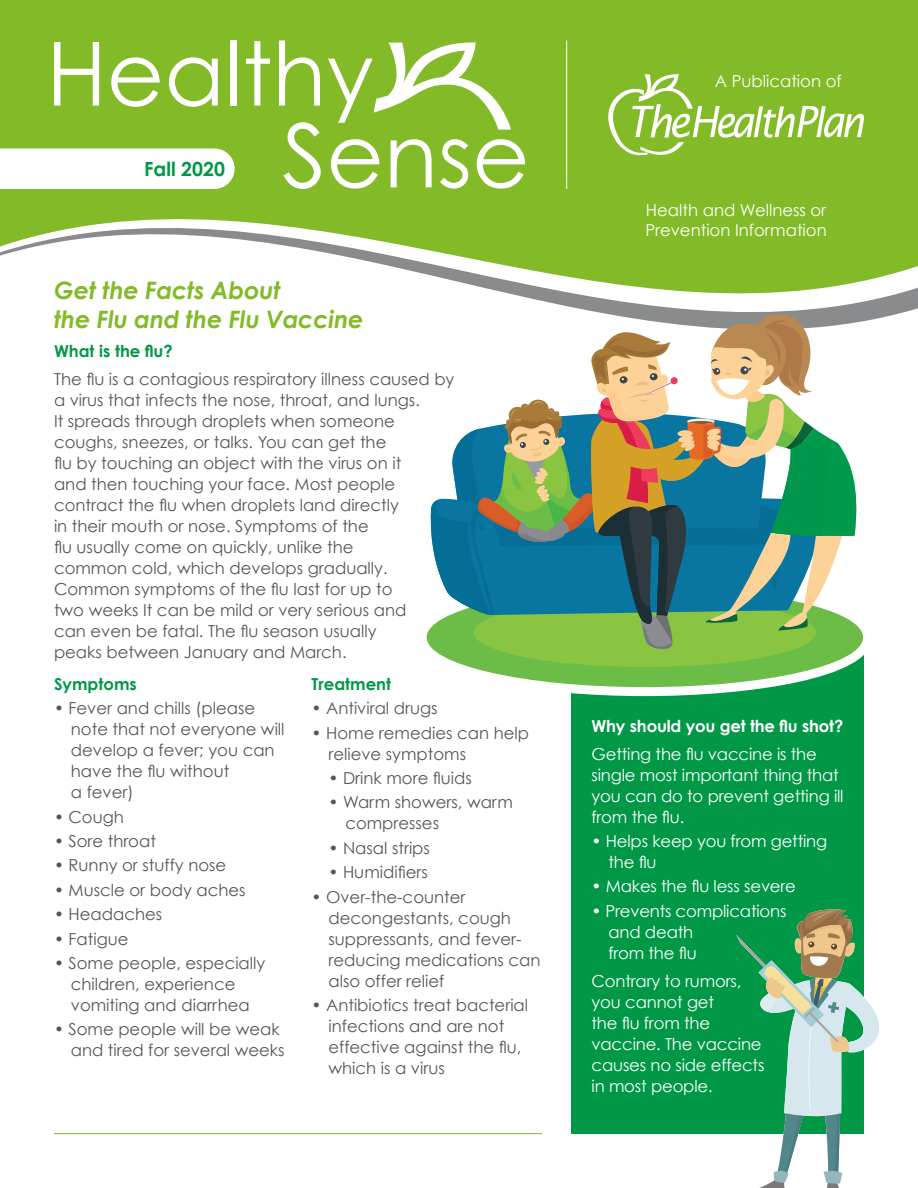
<style>
.page{position:relative;width:918px;height:1188px;background:#fff}
.page>*{position:absolute;margin:0;border:0;box-sizing:border-box;transform-origin:0 0}
.t1{font:88.35px/81.8px "Century Gothic";color:#fff}
.t2{font:italic 700 24px/28.8px "Century Gothic";letter-spacing:-.01em;color:#82bb27}
.t3{font:700 19.5px "Century Gothic";color:#009847}
.t4{font:16.5px/21px "Century Gothic";color:#54575a}
.t5{font:16.5px/21px "Century Gothic";letter-spacing:-.01em;color:#fff}
.t6{font:700 16.5px "Century Gothic";color:#009847}
.t7{font:700 16.5px "Century Gothic";letter-spacing:-.01em;color:#fff}
</style>
<div class="page">
<div style="left:571px;top:672px;width:293px;height:462px;background:#009847"></div>
<svg style="left:426px;top:629px;width:438px;height:68px"></svg>
<div style="left:0;top:0;width:918px;height:147px;background:#82bb27"></div>
<svg style="left:0;top:147px;width:918px;height:175px;fill:#82bb27"></svg>
<svg style="left:374px;top:42px;width:137px;height:88px"></svg>
<div style="left:427px;top:588px;width:436px;height:99px;background:#6bbd47;border-radius:50%"></div>
<svg style="left:430px;top:310px;width:431px;height:357px"></svg>
<hr style="left:566px;top:40px;width:1px;height:149px;background:#fff">
<svg style="left:606px;top:74px;width:258px;height:83px;background:#97c64c"></svg>
<svg style="left:0;top:148px;width:235px;height:41px"></svg>
<svg style="left:736px;top:909px;width:143px;height:279px"></svg>
<hr style="left:54px;top:1133px;width:488px;height:1px;background:#82bb27">
<h1 class="t1" style="left:282px;top:32px;width:249px;text-indent:-236px">Healthy<br>Sense</h1>
<p class="t3" style="left:144px;top:157px;width:82px">Fall 2020</p>
<p class="t2" style="left:54px;top:275px;width:311px">Get the Facts About<br>the Flu and the Flu Vaccine</p>
<p class="t6" style="left:54px;top:341px;width:120px">What is the flu?</p>
<p class="t4" style="left:54px;top:368px;width:402px">The flu is a contagious respiratory illness caused by a virus that infects the nose, throat, and lungs.<br>It spreads through droplets when someone coughs, sneezes, or talks. You can get the<br>flu by touching an object with the virus on it<br>and then touching your face. Most people contract the flu when droplets land directly<br>in their mouth or nose. Symptoms of the<br>flu usually come on quickly, unlike the<br>common cold, which develops gradually.<br>Common symptoms of the flu last for up to<br>two weeks It can be mild or very serious and<br>can even be fatal. The flu season usually<br>peaks between January and March.</p>
<p class="t6" style="left:54px;top:674px;width:84px">Symptoms</p>
<p class="t4" style="left:71px;top:698px;width:215px;text-indent:-17px">• Fever and chills (please note that not everyone will develop a fever; you can have the flu without<br>a fever)</p>
<p class="t4" style="left:54px;top:806px;width:71px">• Cough</p>
<p class="t4" style="left:54px;top:830px;width:104px">• Sore throat</p>
<p class="t4" style="left:54px;top:855px;width:174px">• Runny or stuffy nose</p>
<p class="t4" style="left:54px;top:879px;width:193px">• Muscle or body aches</p>
<p class="t4" style="left:54px;top:904px;width:110px">• Headaches</p>
<p class="t4" style="left:54px;top:928px;width:76px">• Fatigue</p>
<p class="t4" style="left:71px;top:952px;width:196px;text-indent:-17px">• Some people, especially children, experience vomiting and diarrhea</p>
<p class="t4" style="left:54px;top:1019px;width:232px;text-align:right">• Some people will be weak and tired for several weeks</p>
<p class="t6" style="left:312px;top:674px;width:81px">Treatment</p>
<p class="t4" style="left:312px;top:698px;width:128px">• Antiviral drugs</p>
<p class="t4" style="left:328px;top:722px;width:202px;text-indent:-17px">• Home remedies can help relieve symptoms</p>
<p class="t4" style="left:328px;top:767px;width:145px">• Drink more fluids</p>
<p class="t4" style="left:345px;top:792px;width:169px;text-indent:-17px">• Warm showers, warm compresses</p>
<p class="t4" style="left:328px;top:837px;width:103px">• Nasal strips</p>
<p class="t4" style="left:328px;top:862px;width:101px">• Humidifiers</p>
<p class="t4" style="left:328px;top:886px;width:214px;text-indent:-17px">• Over-the-counter decongestants, cough suppressants, and fever&shy;reducing medications can also offer relief</p>
<p class="t4" style="left:328px;top:994px;width:201px;text-indent:-17px">• Antibiotics treat bacterial infections and are not effective against the flu, which is a virus</p>
<p class="t5" style="left:715px;top:70px;width:128px">A Publication of</p>
<p class="t5" style="left:645px;top:200px;width:183px;line-height:19.8px">Health and Wellness or<br>Prevention Information</p>
<p class="t7" style="left:592px;top:716px;width:253px">Why should you get the flu shot?</p>
<p class="t5" style="left:592px;top:743px;width:254px">Getting the flu vaccine is the single most important thing that you can do to prevent getting ill from the flu.</p>
<p class="t5" style="left:608px;top:830px;width:220px;text-indent:-17px">• Helps keep you from getting the flu</p>
<p class="t5" style="left:592px;top:876px;width:206px">• Makes the flu less severe</p>
<p class="t5" style="left:608px;top:900px;width:180px;text-indent:-17px">• Prevents complications and death<br>from the flu</p>
<p class="t5" style="left:592px;top:970px;width:174px">Contrary to rumors, you cannot get<br>the flu from the vaccine. The vaccine causes no side effects in most people.</p>
</div>
